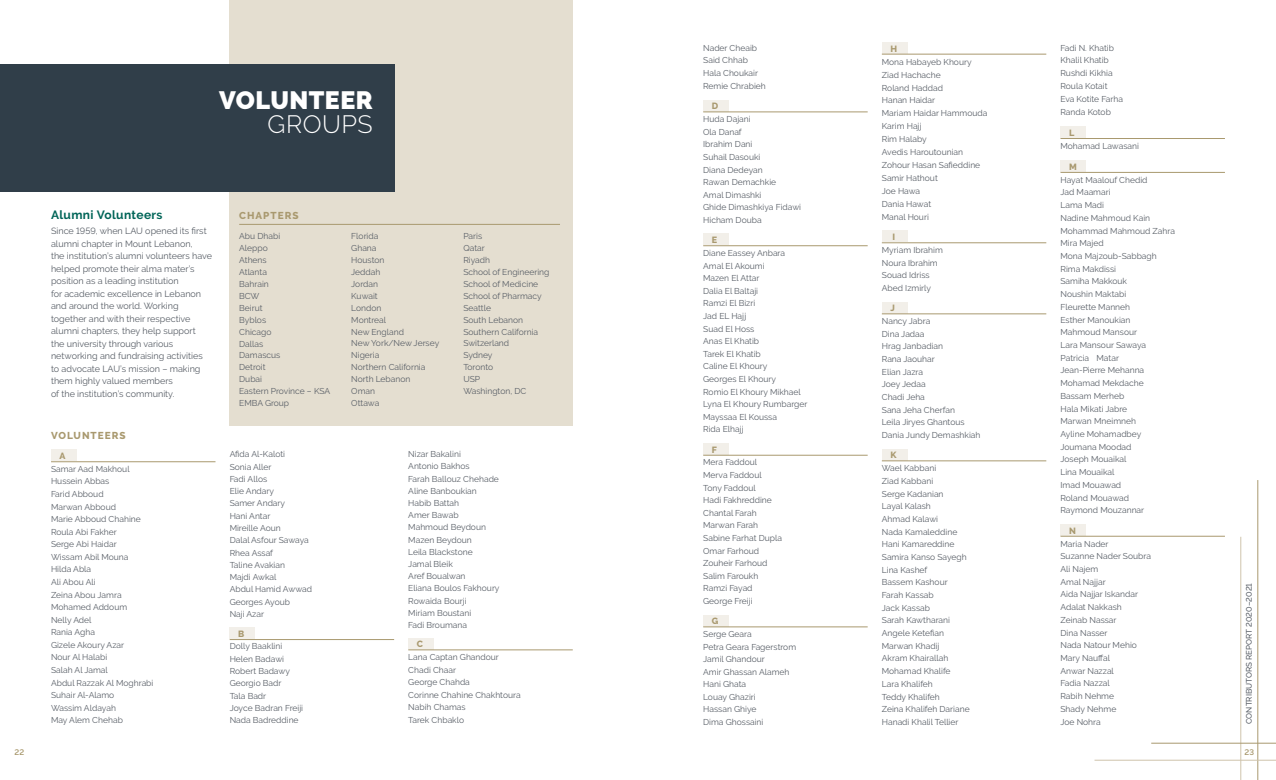
<style>
.page{position:relative;width:1276px;height:780px;background:#fff}
.page>*{position:absolute;margin:0;border:0;box-sizing:border-box;transform-origin:0 0}
.t1{font:900 25px "Raleway";letter-spacing:.02em;color:#fff}
.t2{font:300 25px "Raleway";letter-spacing:.02em;color:#fff}
.t3{font:700 12px "Raleway";letter-spacing:.03em;color:#006558}
.t4{font:800 10px "Raleway";letter-spacing:.1em;color:#a9996f}
.t5{font:9px/12.5px "Raleway";color:#585e66}
.t6{font:800 9px "Raleway";color:#a9996f}
.t7{font:8.5px/12.6px "Raleway";color:#585e66}
.t8{font:500 8px "Raleway";color:#585e66}
.t9{font:600 8px "Raleway";color:#a9996f}
</style>
<div class="page">
<div style="left:230px;top:0;width:343px;height:425px;background:#e4ded0"></div>
<div style="left:51px;top:449px;width:26px;height:12px;background:#f2efe9"></div>
<hr style="left:51px;top:461px;width:164px;height:1px;background:#a9996f">
<div style="left:0;top:64px;width:394px;height:128px;background:#303e49"></div>
<hr style="left:239px;top:224px;width:321px;height:1px;background:#a9996f">
<div style="left:230px;top:627px;width:25px;height:12px;background:#f2efe9"></div>
<hr style="left:230px;top:639px;width:164px;height:1px;background:#a9996f">
<div style="left:408px;top:637px;width:26px;height:12px;background:#f2efe9"></div>
<hr style="left:408px;top:649px;width:165px;height:1px;background:#a9996f">
<div style="left:1060px;top:126px;width:26px;height:12px;background:#f2efe9"></div>
<hr style="left:1060px;top:138px;width:165px;height:1px;background:#a9996f">
<div style="left:1060px;top:160px;width:26px;height:12px;background:#f2efe9"></div>
<hr style="left:1060px;top:172px;width:165px;height:1px;background:#a9996f">
<div style="left:1060px;top:524px;width:26px;height:12px;background:#f2efe9"></div>
<hr style="left:1060px;top:536px;width:165px;height:1px;background:#a9996f">
<hr style="left:1257px;top:480px;width:1px;height:300px;background:#a9996f">
<hr style="left:1240px;top:536px;width:1px;height:244px;background:#cfc4ac">
<hr style="left:1151px;top:742px;width:125px;height:1px;background:#a9996f">
<hr style="left:1094px;top:760px;width:182px;height:1px;background:#cfc4ac">
<div style="left:703px;top:100px;width:26px;height:12px;background:#f2efe9"></div>
<hr style="left:703px;top:112px;width:164px;height:1px;background:#a9996f">
<div style="left:703px;top:233px;width:26px;height:12px;background:#f2efe9"></div>
<hr style="left:703px;top:245px;width:164px;height:1px;background:#a9996f">
<div style="left:703px;top:443px;width:26px;height:12px;background:#f2efe9"></div>
<hr style="left:703px;top:455px;width:164px;height:1px;background:#a9996f">
<div style="left:703px;top:614px;width:26px;height:12px;background:#f2efe9"></div>
<hr style="left:703px;top:626px;width:164px;height:1px;background:#a9996f">
<div style="left:882px;top:42px;width:25px;height:12px;background:#f2efe9"></div>
<hr style="left:882px;top:54px;width:164px;height:1px;background:#a9996f">
<div style="left:882px;top:230px;width:25px;height:12px;background:#f2efe9"></div>
<hr style="left:882px;top:242px;width:164px;height:1px;background:#a9996f">
<div style="left:882px;top:301px;width:25px;height:12px;background:#f2efe9"></div>
<hr style="left:882px;top:314px;width:164px;height:1px;background:#a9996f">
<div style="left:882px;top:448px;width:25px;height:12px;background:#f2efe9"></div>
<hr style="left:882px;top:460px;width:164px;height:1px;background:#a9996f">
<h1 class="t1" style="left:219px;top:86px;width:155px">VOLUNTEER</h1>
<h1 class="t2" style="left:268px;top:110px;width:107px">GROUPS</h1>
<p class="t9" style="left:14px;top:747px;width:11px">22</p>
<h2 class="t3" style="left:51px;top:208px;width:113px">Alumni Volunteers</h2>
<p class="t5" style="left:51px;top:225px;width:162px">Since 1959, when LAU opened its first alumni chapter in Mount Lebanon,<br>the institution’s alumni volunteers have helped promote their alma mater’s position as a leading institution<br>for academic excellence in Lebanon and around the world. Working together and with their respective alumni chapters, they help support<br>the university through various networking and fundraising activities to advocate LAU’s mission – making them highly valued members<br>of the institution’s community.</p>
<p class="t4" style="left:51px;top:429px;width:76px">VOLUNTEERS</p>
<p class="t6" style="left:60px;top:451px;width:8px">A</p>
<p class="t7" style="left:51px;top:462px;width:104px">Samar Aad Makhoul<br>Hussein Abbas<br>Farid Abboud<br>Marwan Abboud<br>Marie Abboud Chahine<br>Roula Abi Fakher<br>Serge Abi Haidar<br>Wissam Abil Mouna<br>Hilda Abla<br>Ali Abou Ali<br>Zeina Abou Jamra<br>Mohamed Addoum<br>Nelly Adel<br>Rania Agha<br>Gizele Akoury Azar<br>Nour Al Halabi<br>Salah Al Jamal<br>Abdul Razzak Al Moghrabi<br>Suhair Al-Alamo<br>Wassim Aldayah<br>May Alem Chehab</p>
<p class="t4" style="left:239px;top:209px;width:61px">CHAPTERS</p>
<p class="t7" style="left:239px;top:230px;width:93px;line-height:11.9px">Abu Dhabi<br>Aleppo<br>Athens<br>Atlanta<br>Bahrain<br>BCW<br>Beirut<br>Byblos<br>Chicago<br>Dallas<br>Damascus<br>Detroit<br>Dubai<br>Eastern Province – KSA<br>EMBA Group</p>
<p class="t7" style="left:351px;top:230px;width:89px;line-height:11.9px">Florida<br>Ghana<br>Houston<br>Jeddah<br>Jordan<br>Kuwait<br>London<br>Montreal<br>New England<br>New York/New Jersey<br>Nigeria<br>Northern California<br>North Lebanon<br>Oman<br>Ottawa</p>
<p class="t7" style="left:463px;top:230px;width:88px;line-height:11.9px">Paris<br>Qatar<br>Riyadh<br>School of Engineering<br>School of Medicine<br>School of Pharmacy<br>Seattle<br>South Lebanon<br>Southern California<br>Switzerland<br>Sydney<br>Toronto<br>USP<br>Washington, DC</p>
<p class="t7" style="left:230px;top:448px;width:84px;line-height:12.3px">Afida Al-Kaloti<br>Sonia Aller<br>Fadi Allos<br>Elie Andary<br>Samer Andary<br>Hani Antar<br>Mireille Aoun<br>Dalal Asfour Sawaya<br>Rhea Assaf<br>Taline Avakian<br>Majdi Awkal<br>Abdul Hamid Awwad<br>Georges Ayoub<br>Naji Azar</p>
<p class="t6" style="left:238px;top:628px;width:8px">B</p>
<p class="t7" style="left:230px;top:640px;width:75px;line-height:12.3px">Dolly Baaklini<br>Helen Badawi<br>Robert Badawy<br>Georgio Badr<br>Tala Badr<br>Joyce Badran Freiji<br>Nada Badreddine</p>
<p class="t7" style="left:408px;top:448px;width:93px;line-height:12.2px">Nizar Bakalini<br>Antonio Bakhos<br>Farah Ballouz Chehade<br>Aline Banboukian<br>Habib Battah<br>Amer Bawab<br>Mahmoud Beydoun<br>Mazen Beydoun<br>Leila Blackstone<br>Jamal Bleik<br>Aref Boualwan<br>Eliana Boulos Fakhoury<br>Rowaida Bourji<br>Miriam Boustani<br>Fadi Broumana</p>
<p class="t6" style="left:417px;top:639px;width:8px">C</p>
<p class="t7" style="left:408px;top:650px;width:114px">Lana Captan Ghandour<br>Chadi Chaar<br>George Chahda<br>Corinne Chahine Chakhtoura<br>Nabih Chamas<br>Tarek Chbaklo</p>
<p class="t7" style="left:703px;top:41px;width:64px;line-height:12.9px">Nader Cheaib<br>Said Chhab<br>Hala Choukair<br>Remie Chrabieh</p>
<p class="t6" style="left:711px;top:101px;width:8px">D</p>
<p class="t7" style="left:703px;top:113px;width:99px">Huda Dajani<br>Ola Danaf<br>Ibrahim Dani<br>Suhail Dasouki<br>Diana Dedeyan<br>Rawan Demachkie<br>Amal Dimashki<br>Ghide Dimashkiya Fidawi<br>Hicham Douba</p>
<p class="t6" style="left:711px;top:235px;width:7px">E</p>
<p class="t7" style="left:703px;top:246px;width:106px">Diane Eassey Anbara<br>Amal El Akoumi<br>Mazen El Attar<br>Dalia El Baltaji<br>Ramzi El Bizri<br>Jad EL Hajj<br>Suad El Hoss<br>Anas El Khatib<br>Tarek El Khatib<br>Caline El Khoury<br>Georges El Khoury<br>Romio El Khoury Mikhael<br>Lyna El Khoury Rumbarger<br>Mayssaa El Koussa<br>Rida Elhajj</p>
<p class="t6" style="left:711px;top:444px;width:7px">F</p>
<p class="t7" style="left:703px;top:456px;width:80px">Mera Faddoul<br>Merva Faddoul<br>Tony Faddoul<br>Hadi Fakhreddine<br>Chantal Farah<br>Marwan Farah<br>Sabine Farhat Dupla<br>Omar Farhoud<br>Zouheir Farhoud<br>Salim Faroukh<br>Ramzi Fayad<br>George Freiji</p>
<p class="t6" style="left:711px;top:616px;width:8px">G</p>
<p class="t7" style="left:703px;top:627px;width:94px">Serge Geara<br>Petra Geara Fagerstrom<br>Jamil Ghandour<br>Amir Ghassan Alameh<br>Hani Ghata<br>Louay Ghaziri<br>Hassan Ghiye<br>Dima Ghossaini</p>
<p class="t6" style="left:890px;top:43px;width:8px">H</p>
<p class="t7" style="left:882px;top:55px;width:107px;line-height:12.9px">Mona Habayeb Khoury<br>Ziad Hachache<br>Roland Haddad<br>Hanan Haidar<br>Mariam Haidar Hammouda<br>Karim Hajj<br>Rim Halaby<br>Avedis Haroutounian<br>Zohour Hasan Safieddine<br>Samir Hathout<br>Joe Hawa<br>Dania Hawat<br>Manal Houri</p>
<p class="t6" style="left:892px;top:232px;width:4px">I</p>
<p class="t7" style="left:882px;top:244px;width:63px">Myriam Ibrahim<br>Noura Ibrahim<br>Souad Idriss<br>Abed Izmirly</p>
<p class="t6" style="left:890px;top:303px;width:6px">J</p>
<p class="t7" style="left:882px;top:315px;width:100px">Nancy Jabra<br>Dina Jadaa<br>Hrag Janbadian<br>Rana Jaouhar<br>Elian Jazra<br>Joey Jedaa<br>Chadi Jeha<br>Sana Jeha Cherfan<br>Leila Jiryes Ghantous<br>Dania Jundy Demashkiah</p>
<p class="t6" style="left:890px;top:450px;width:8px">K</p>
<p class="t7" style="left:882px;top:461px;width:89px">Wael Kabbani<br>Ziad Kabbani<br>Serge Kadanian<br>Layal Kalash<br>Ahmad Kalawi<br>Nada Kamaleddine<br>Hani Kamareddine<br>Samira Kanso Sayegh<br>Lina Kashef<br>Bassem Kashour<br>Farah Kassab<br>Jack Kassab<br>Sarah Kawtharani<br>Angele Ketefian<br>Marwan Khadij<br>Akram Khairallah<br>Mohamad Khalife<br>Lara Khalifeh<br>Teddy Khalifeh<br>Zeina Khalifeh Dariane<br>Hanadi Khalil Tellier</p>
<p class="t7" style="left:1060px;top:41px;width:64px;line-height:12.9px">Fadi N. Khatib<br>Khalil Khatib<br>Rushdi Kikhia<br>Roula Kotait<br>Eva Kotite Farha<br>Randa Kotob</p>
<p class="t6" style="left:1069px;top:128px;width:7px">L</p>
<p class="t7" style="left:1060px;top:140px;width:80px">Mohamad Lawasani</p>
<p class="t6" style="left:1069px;top:162px;width:9px">M</p>
<p class="t7" style="left:1060px;top:173px;width:116px">Hayat Maalouf Chedid<br>Jad Maamari<br>Lama Madi<br>Nadine Mahmoud Kain<br>Mohammad Mahmoud Zahra<br>Mira Majed<br>Mona Majzoub-Sabbagh<br>Rima Makdissi<br>Samiha Makkouk<br>Noushin Maktabi<br>Fleurette Manneh<br>Esther Manoukian<br>Mahmoud Mansour<br>Lara Mansour Sawaya<br>Patricia Matar<br>Jean-Pierre Mehanna<br>Mohamad Mekdache<br>Bassam Merheb<br>Hala Mikati Jabre<br>Marwan Mneimneh<br>Ayline Mohamadbey<br>Joumana Moodad<br>Joseph Mouaikal<br>Lina Mouaikal<br>Imad Mouawad<br>Roland Mouawad<br>Raymond Mouzannar</p>
<p class="t6" style="left:1069px;top:525px;width:8px">N</p>
<p class="t7" style="left:1060px;top:537px;width:92px">Maria Nader<br>Suzanne Nader Soubra<br>Ali Najem<br>Amal Najjar<br>Aida Najjar Iskandar<br>Adalat Nakkash<br>Zeinab Nassar<br>Dina Nasser<br>Nada Natour Mehio<br>Mary Nauffal<br>Anwar Nazzal<br>Fadia Nazzal<br>Rabih Nehme<br>Shady Nehme<br>Joe Nohra</p>
<p class="t8" style="left:1244px;top:724px;width:142px;rotate:-90deg">CONTRIBUTORS REPORT 2020–2021</p>
<p class="t9" style="left:1244px;top:747px;width:11px">23</p>
</div>
